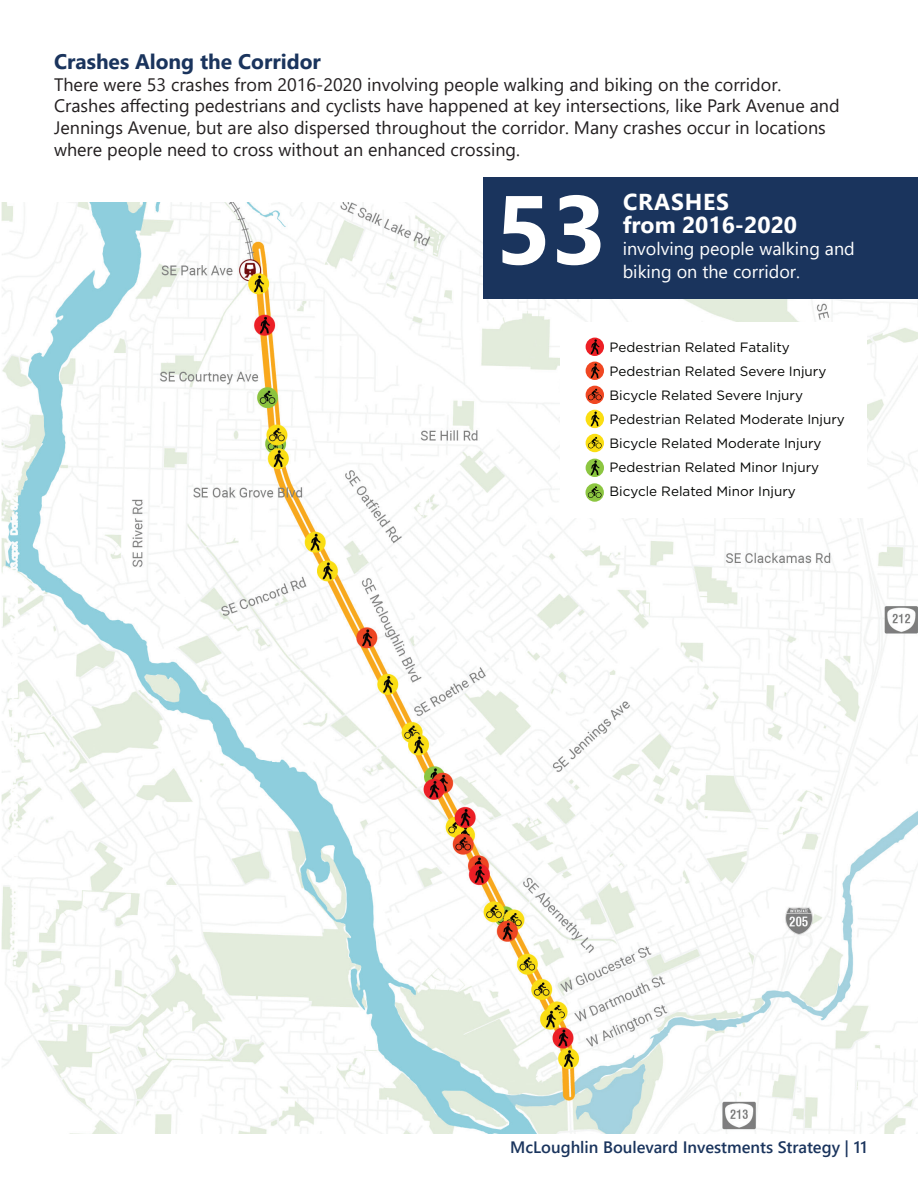
<style>
.page{position:relative;width:918px;height:1188px;background:#fff}
.page>*{position:absolute;margin:0;border:0;box-sizing:border-box;transform-origin:0 0}
.t1{font:700 97.2px "Segoe UI";color:#fff}
.t2{font:700 22.95px/22.5px "Segoe UI";color:#fff}
.t3{font:700 21px "Segoe UI";color:#1a345d}
.t4{font:18px/21.6px "Segoe UI";color:#231f20}
.t5{font:18px "Segoe UI";color:#fff}
.t6{font:600 16.5px "Segoe UI";color:#1a345d}
.t7{font:13.5px/24px "Gotham";color:#040503}
</style>
<div class="page">
<img style="left:1px;top:202px;width:917px;height:932px">
<div style="left:561px;top:322px;width:306px;height:195px;background:#fff"></div>
<svg style="left:586px;top:483px;width:18px;height:19px"></svg>
<svg style="left:586px;top:434px;width:18px;height:18px"></svg>
<svg style="left:586px;top:459px;width:18px;height:18px"></svg>
<svg style="left:586px;top:410px;width:18px;height:18px"></svg>
<svg style="left:586px;top:362px;width:18px;height:18px"></svg>
<div style="left:586px;top:338px;width:18px;height:18px;background:#ed1f25;border-radius:50%"></div>
<svg style="left:591px;top:339px;width:8px;height:15px"></svg>
<svg style="left:586px;top:386px;width:18px;height:18px"></svg>
<svg style="left:585px;top:363px;width:17px;height:135px"></svg>
<div style="left:483px;top:177px;width:435px;height:121px;background:#1a345d"></div>
<p class="t3" style="left:54px;top:42px;width:268px">Crashes Along the Corridor</p>
<p class="t4" style="left:54px;top:72px;width:787px">There were 53 crashes from 2016-2020 involving people walking and biking on the corridor.<br>Crashes affecting pedestrians and cyclists have happened at key intersections, like Park Avenue and Jennings Avenue, but are also dispersed throughout the corridor. Many crashes occur in locations where people need to cross without an enhanced crossing.</p>
<h1 class="t1" style="left:496px;top:138px;width:113px">53</h1>
<p class="t2" style="left:623px;top:189px;width:176px">CRASHES<br>from 2016-2020</p>
<p class="t5" style="left:623px;top:232px;width:234px">involving people walking and</p>
<p class="t5" style="left:623px;top:254px;width:179px">biking on the corridor.</p>
<p class="t7" style="left:609px;top:335px;width:237px">Pedestrian Related Fatality<br>Pedestrian Related Severe Injury<br>Bicycle Related Severe Injury<br>Pedestrian Related Moderate Injury<br>Bicycle Related Moderate Injury<br>Pedestrian Related Minor Injury<br>Bicycle Related Minor Injury</p>
<p class="t6" style="left:510px;top:1131px;width:358px">McLoughlin Boulevard Investments Strategy | 11</p>
</div>
